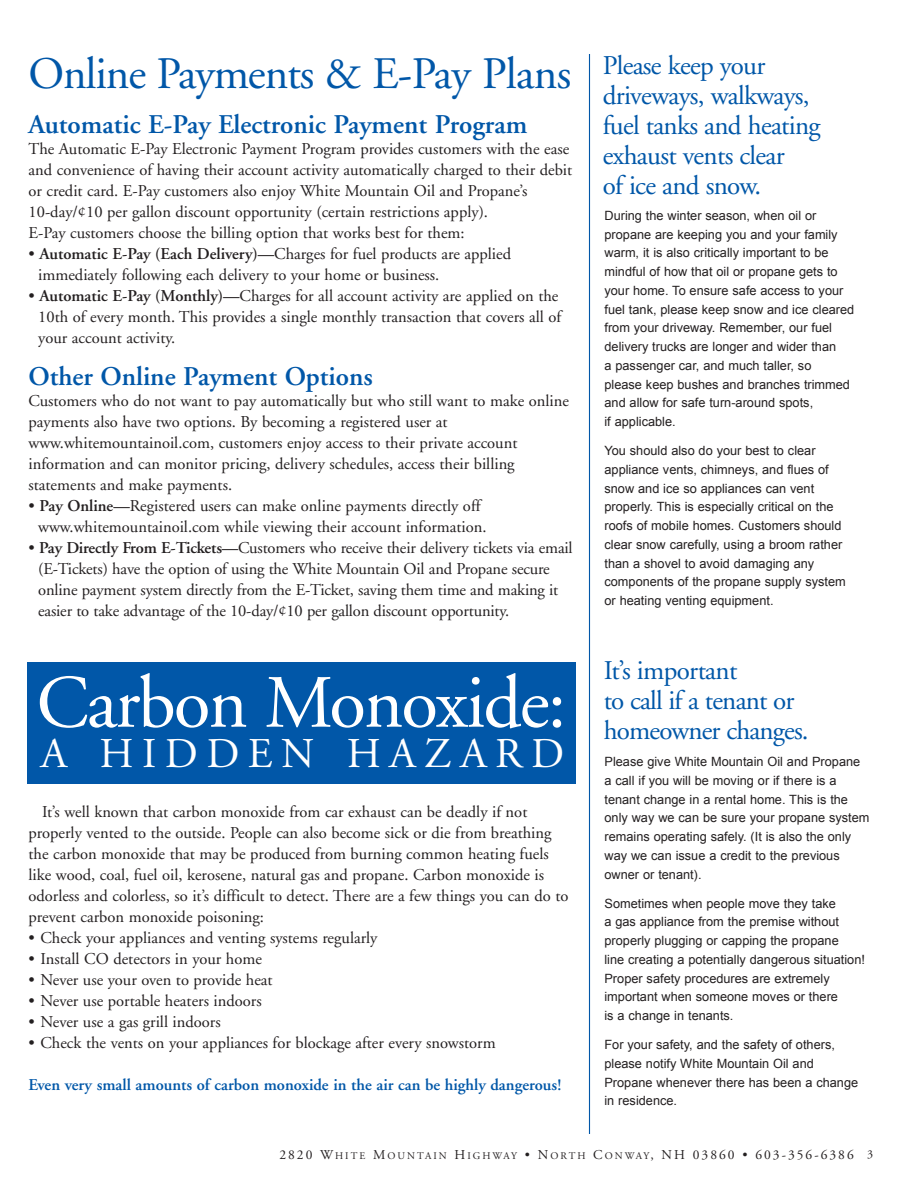
<style>
.page{position:relative;width:918px;height:1188px;background:#fff}
.page>*{position:absolute;margin:0;border:0;box-sizing:border-box;transform-origin:0 0}
.t1{font:75px "Adobe Garamond";letter-spacing:-.025em;color:#fff}
.t2{font:45px "Adobe Garamond";letter-spacing:-.025em;color:#0157a8}
.t3{font:42.3px "Adobe Garamond";letter-spacing:.2em;color:#fff}
.t4{font:27px/30px "Adobe Garamond";letter-spacing:-.025em;color:#0157a8}
.t5{font:600 27px "Adobe Garamond";color:#0157a8}
.t6{font:16.5px/21px "Adobe Garamond";color:#231f20}
.t7{font:600 16.5px "Adobe Garamond";color:#0157a8}
.t8{font:13.5px "Adobe Garamond";letter-spacing:.15em;color:#231f20}
.t9{font:12.75px/18.8px "Arial";color:#231f20}
.s1{font-weight:600}
.s2{font-size:10.2px}
.s3{font-size:12px}
</style>
<div class="page">
<div style="left:27px;top:662px;width:549px;height:122px;background:#0157a8"></div>
<hr style="left:589px;top:54px;width:1px;height:1080px;background:#0157a8">
<h2 class="t2" style="left:29px;top:56px;width:738px">Online Payments &amp; E-Pay Plans <sup>Please</sup> <sup>keep</sup> <sup>your</sup></h2>
<h3 class="t4" style="left:603px;top:83px;width:219px">driveways, walkways, fuel tanks and heating exhaust vents clear<br>of ice and snow.</h3>
<h3 class="t5" style="left:28px;top:114px;width:500px">Automatic E-Pay Electronic Payment Program</h3>
<p class="t6" style="left:28px;top:140px;width:545px">The Automatic E-Pay Electronic Payment Program provides customers with the ease and convenience of having their account activity automatically charged to their debit or credit card. E-Pay customers also enjoy White Mountain Oil and Propane’s 10-day/¢10 per gallon discount opportunity (certain restrictions apply).<br>E-Pay customers choose the billing option that works best for them:</p>
<p class="t6" style="left:38px;top:245px;width:474px;text-indent:-10px">• <span class="s1">Automatic E-Pay (Each Delivery)—</span>Charges for fuel products are applied immediately following each delivery to your home or business.</p>
<p class="t6" style="left:38px;top:287px;width:525px;text-indent:-10px">• <span class="s1">Automatic E-Pay (Monthly)—</span>Charges for all account activity are applied on the<br>10th of every month. This provides a single monthly transaction that covers all of your account activity.</p>
<h3 class="t5" style="left:28px;top:366px;width:346px">Other Online Payment Options</h3>
<p class="t6" style="left:28px;top:392px;width:542px">Customers who do not want to pay automatically but who still want to make online payments also have two options. By becoming a registered user at www.whitemountainoil.com, customers enjoy access to their private account information and can monitor pricing, delivery schedules, access their billing statements and make payments.</p>
<p class="t6" style="left:29px;top:497px;width:460px;text-align:center">• <span class="s1">Pay Online—</span>Registered users can make online payments directly off www.whitemountainoil.com while viewing their account information.</p>
<p class="t6" style="left:38px;top:539px;width:536px;text-indent:-10px">• <span class="s1">Pay Directly From E-Tickets—</span>Customers who receive their delivery tickets via email (E-Tickets) have the option of using the White Mountain Oil and Propane secure online payment system directly from the E-Ticket, saving them time and making it easier to take advantage of the 10-day/¢10 per gallon discount opportunity.</p>
<p class="t9" style="left:604px;top:206px;width:251px">During the winter season, when oil or propane are keeping you and your family warm, it is also critically important to be mindful of how that oil or propane gets to your home. To ensure safe access to your fuel tank, please keep snow and ice cleared from your driveway. Remember, our fuel delivery trucks are longer and wider than<br>a passenger car, and much taller, so<br>please keep bushes and branches trimmed and allow for safe turn-around spots,<br>if applicable.</p>
<p class="t9" style="left:604px;top:441px;width:243px">You should also do your best to clear appliance vents, chimneys, and flues of snow and ice so appliances can vent properly. This is especially critical on the roofs of mobile homes. Customers should clear snow carefully, using a broom rather than a shovel to avoid damaging any components of the propane supply system or heating venting equipment.</p>
<h1 class="t1" style="left:37px;top:673px;width:531px">Carbon Monoxide:</h1>
<h3 class="t3" style="left:41px;top:737px;width:525px">A HIDDEN HAZARD</h3>
<p class="t6" style="left:28px;top:803px;width:541px;text-indent:14px">It’s well known that carbon monoxide from car exhaust can be deadly if not properly vented to the outside. People can also become sick or die from breathing the carbon monoxide that may be produced from burning common heating fuels like wood, coal, fuel oil, kerosene, natural gas and propane. Carbon monoxide is odorless and colorless, so it’s difficult to detect. There are a few things you can do to prevent carbon monoxide poisoning:</p>
<p class="t6" style="left:28px;top:929px;width:351px">• Check your appliances and venting systems regularly</p>
<p class="t6" style="left:28px;top:950px;width:235px">• Install CO detectors in your home</p>
<p class="t6" style="left:28px;top:971px;width:246px">• Never use your oven to provide heat</p>
<p class="t6" style="left:28px;top:992px;width:235px">• Never use portable heaters indoors</p>
<p class="t6" style="left:28px;top:1013px;width:194px">• Never use a gas grill indoors</p>
<p class="t6" style="left:28px;top:1034px;width:469px">• Check the vents on your appliances for blockage after every snowstorm</p>
<p class="t7" style="left:28px;top:1078px;width:535px">Even very small amounts of carbon monoxide in the air can be highly dangerous!</p>
<h3 class="t4" style="left:604px;top:658px;width:207px">It’s important<br>to call if a tenant or homeowner changes.</h3>
<p class="t9" style="left:604px;top:752px;width:267px">Please give White Mountain Oil and Propane a call if you will be moving or if there is a tenant change in a rental home. This is the only way we can be sure your propane system remains operating safely. (It is also the only way we can issue a credit to the previous owner or tenant).</p>
<p class="t9" style="left:604px;top:894px;width:262px">sometimes when people move they take<br>a gas appliance from the premise without properly plugging or capping the propane<br>line creating a potentially dangerous situation!<br>Proper safety procedures are extremely important when someone moves or there<br>is a change in tenants.</p>
<p class="t9" style="left:604px;top:1035px;width:255px">For your safety, and the safety of others, please notify White Mountain Oil and Propane whenever there has been a change in residence.</p>
<p class="t8" style="left:279px;top:1149px;width:595px">2820 W<span class="s2">HITE</span> M<span class="s2">OUNTAIN</span> H<span class="s2">IGHWAY</span> • N<span class="s2">ORTH</span> C<span class="s2">ONWAY</span>, NH 03860 • 603-356-6386 <span class="s3">3</span></p>
</div>
